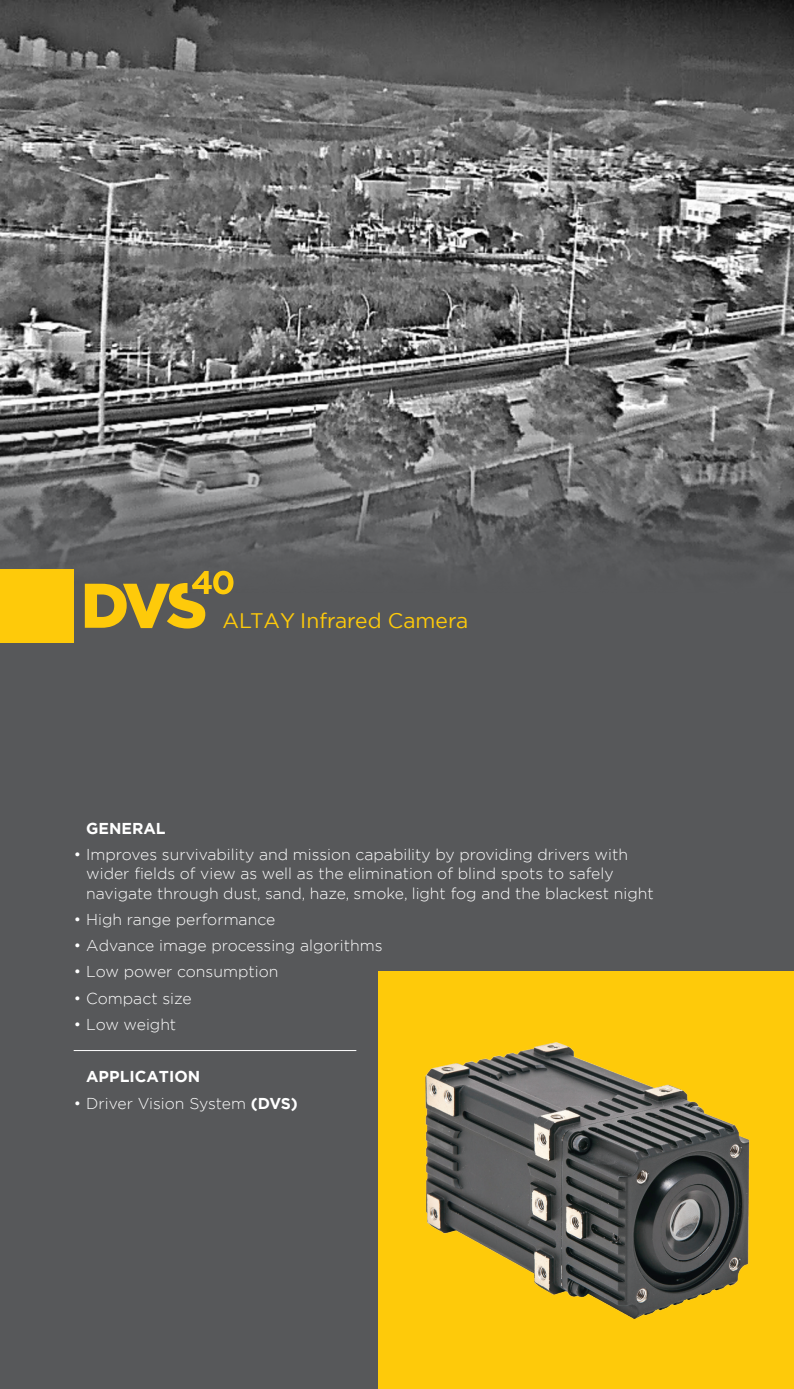
<style>
.page{position:relative;width:794px;height:1389px;background:#57585a}
.page>*{position:absolute;margin:0;border:0;box-sizing:border-box;transform-origin:0 0}
.t1{font:21px "Gotham";color:#feca0a}
.t2{font:300 15.75px/19.2px "Gotham";color:#fff}
.t3{font:700 15.75px "Gotham";color:#fff}
.s1{font-weight:700}
</style>
<div class="page">
<img style="left:0;top:0;width:794px;height:592px">
<div style="left:0;top:569px;width:74px;height:74px;background:#feca0a"></div>
<hr style="left:74px;top:1050px;width:282px;height:1px;background:#fff">
<svg style="left:85px;top:571px;width:148px;height:58px"></svg>
<div style="left:378px;top:971px;width:416px;height:418px;background:#feca0a"></div>
<img style="left:425px;top:1042px;width:325px;height:277px">
<h1 class="t1" style="left:222px;top:607px;width:247px">ALTAY Infrared Camera</h1>
<p class="t3" style="left:86px;top:818px;width:81px">GENERAL</p>
<p class="t2" style="left:86px;top:844px;width:569px;text-indent:-13px">• Improves survivability and mission capability by providing drivers with wider fields of view as well as the elimination of blind spots to safely navigate through dust, sand, haze, smoke, light fog and the blackest night</p>
<p class="t2" style="left:74px;top:909px;width:203px">• High range performance</p>
<p class="t2" style="left:74px;top:935px;width:310px">• Advance image processing algorithms</p>
<p class="t2" style="left:74px;top:962px;width:206px">• Low power consumption</p>
<p class="t2" style="left:74px;top:988px;width:120px">• Compact size</p>
<p class="t2" style="left:74px;top:1014px;width:104px">• Low weight</p>
<p class="t3" style="left:86px;top:1066px;width:115px">APPLICATION</p>
<p class="t2" style="left:74px;top:1093px;width:226px">• Driver Vision System <span class="s1">(DVS)</span></p>
</div>
